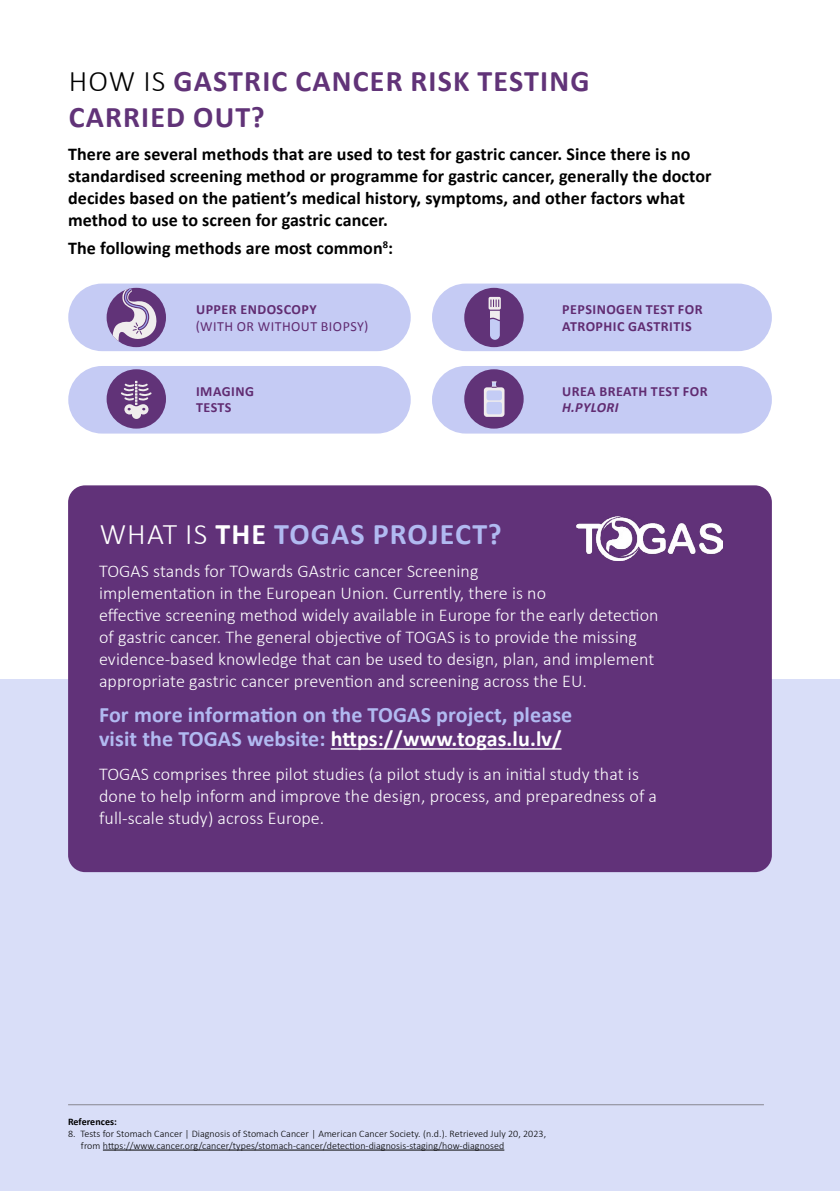
<style>
.page{position:relative;width:840px;height:1191px;background:#fff}
.page>*{position:absolute;margin:0;border:0;box-sizing:border-box;transform-origin:0 0}
.t1{font:700 30px/36px "Calibri";letter-spacing:.04em;color:#613378}
.t2{font:700 30px "Calibri";letter-spacing:.04em;color:#b1baf1}
.t3{font:700 22px/24px "Calibri";letter-spacing:.005em;color:#b1baf1}
.t4{font:300 18px/22px "Calibri";letter-spacing:.005em;color:#fff}
.t5{font:700 18px/22px "Calibri";letter-spacing:.005em;color:#000}
.t6{font:700 14px/16.8px "Calibri";letter-spacing:.035em;color:#612c72}
.t7{font:14px "Calibri";letter-spacing:.035em;color:#612c72}
.t8{font:italic 700 14px "Calibri";letter-spacing:.035em;color:#612c72}
.t9{font:300 10px/12px "Calibri";letter-spacing:.005em;color:#000}
.t10{font:700 10px "Calibri";letter-spacing:.005em;color:#000}
.s1{font-weight:300;color:#000}
.s2{font-weight:300;color:#fff}
.s3{color:#fff}
</style>
<div class="page">
<div style="left:0;top:679px;width:839px;height:512px;background:#d9def8"></div>
<div style="left:68px;top:485px;width:703px;height:387px;background:#613279;border-radius:17px"></div>
<hr style="left:330px;top:748px;width:231px;height:1px;background:#fff">
<div style="left:68px;top:283px;width:342px;height:68px;background:#c5cbf4;border-radius:34px"></div>
<div style="left:432px;top:283px;width:339px;height:68px;background:#c5cbf4;border-radius:34px"></div>
<div style="left:68px;top:366px;width:342px;height:67px;background:#c5cbf4;border-radius:34px"></div>
<div style="left:432px;top:366px;width:339px;height:67px;background:#c5cbf4;border-radius:34px"></div>
<div style="left:106px;top:288px;width:60px;height:59px;background:#613378;border-radius:50%"></div>
<svg style="left:112px;top:288px;width:45px;height:58px"></svg>
<div style="left:464px;top:288px;width:59px;height:59px;background:#613378;border-radius:50%"></div>
<div style="left:106px;top:369px;width:60px;height:59px;background:#613378;border-radius:50%"></div>
<div style="left:464px;top:369px;width:59px;height:59px;background:#613378;border-radius:50%"></div>
<svg style="left:121px;top:381px;width:30px;height:38px"></svg>
<div style="left:488px;top:297px;width:12px;height:13px;background:#f0eded;border-radius:2px"></div>
<svg style="left:489px;top:299px;width:10px;height:41px"></svg>
<svg style="left:483px;top:387px;width:21px;height:30px"></svg>
<svg style="left:491px;top:381px;width:5px;height:7px"></svg>
<div style="left:486px;top:390px;width:15px;height:10px;background:#c4ccf5;border-radius:2px"></div>
<div style="left:486px;top:402px;width:15px;height:12px;background:#c4ccf5;border-radius:2px"></div>
<img style="left:576px;top:516px;width:145px;height:45px">
<hr style="left:103px;top:1149px;width:401px;height:1px;background:#000">
<hr style="left:68px;top:1104px;width:695px;height:1px;background:#332b26">
<h1 class="t1" style="left:69px;top:62px;width:522px"><span class="s1">HOW IS</span> GASTRIC CANCER RISK TESTING<br>CARRIED OUT?</h1>
<p class="t5" style="left:68px;top:142px;width:644px">There are several methods that are used to test for gastric cancer. Since there is no standardised screening method or programme for gastric cancer, generally the doctor decides based on the patient’s medical history, symptoms, and other factors what method to use to screen for gastric cancer.</p>
<p class="t5" style="left:68px;top:236px;width:326px">The following methods are most common<sup>8</sup>:</p>
<p class="t6" style="left:196px;top:301px;width:122px">UPPER ENDOSCOPY</p>
<p class="t7" style="left:196px;top:317px;width:174px">(WITH OR WITHOUT BIOPSY)</p>
<p class="t6" style="left:562px;top:301px;width:142px">PEPSINOGEN TEST FOR<br>ATROPHIC GASTRITIS</p>
<p class="t6" style="left:196px;top:382px;width:59px">IMAGING<br>TESTS</p>
<p class="t6" style="left:562px;top:382px;width:147px">UREA BREATH TEST FOR</p>
<p class="t8" style="left:562px;top:398px;width:58px">H.PYLORI</p>
<h1 class="t2" style="left:100px;top:512px;width:403px"><span class="s2">WHAT IS</span> <span class="s3">THE</span> TOGAS PROJECT?</h1>
<p class="t4" style="left:99px;top:561px;width:560px">TOGAS stands for TOwards GAstric cancer Screening<br>implementation in the European Union. Currently, there is no<br>effective screening method widely available in Europe for the early detection of gastric cancer. The general objective of TOGAS is to provide the missing evidence-based knowledge that can be used to design, plan, and implement appropriate gastric cancer prevention and screening across the EU.</p>
<p class="t3" style="left:99px;top:702px;width:474px">For more information on the TOGAS project, please visit the TOGAS website: <span class="s3">https://www.togas.lu.lv/</span></p>
<p class="t4" style="left:99px;top:762px;width:559px">TOGAS comprises three pilot studies (a pilot study is an initial study that is done to help inform and improve the design, process, and preparedness of a full-scale study) across Europe.</p>
<p class="t10" style="left:68px;top:1114px;width:50px">References:</p>
<p class="t9" style="left:81px;top:1127px;width:466px;text-indent:-13px">8. Tests for Stomach Cancer | Diagnosis of Stomach Cancer | American Cancer Society. (n.d.). Retrieved July 20, 2023, from https://www.cancer.org/cancer/types/stomach-cancer/detection-diagnosis-staging/how-diagnosed</p>
</div>
